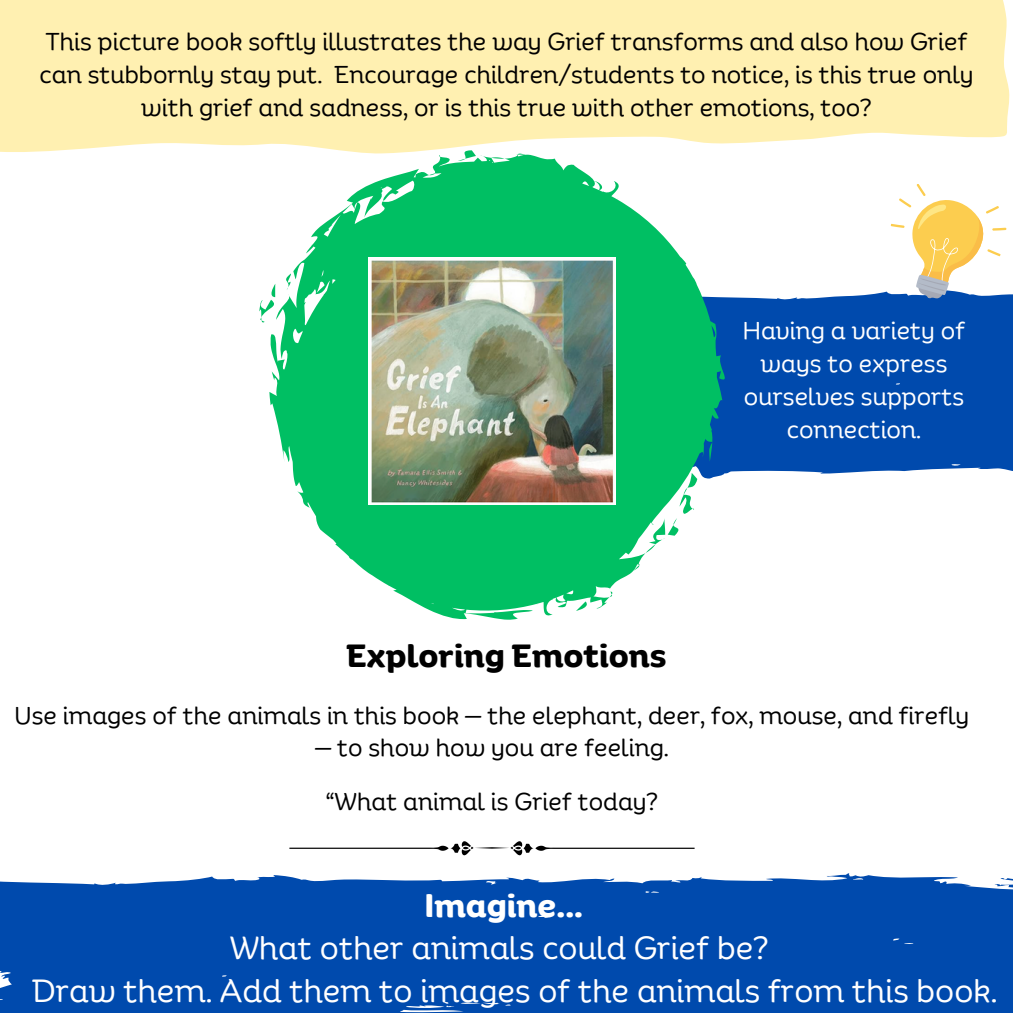
<style>
.page{position:relative;width:1013px;height:1013px;background:#fff}
.page>*{position:absolute;margin:0;border:0;box-sizing:border-box;transform-origin:0 0}
.t1{font:31.25px "Binate Display";color:#fff}
.t2{font:700 31.25px "Binate Display";color:#000}
.t3{font:700 31.25px "Binate Display";color:#fff}
.t4{font:23.75px/32.8px "Binate Display";color:#000;text-align:center}
.t5{font:23.75px/32.8px "Binate Display";color:#fff;text-align:center}
</style>
<div class="page">
<svg style="left:0;top:0;width:1010px;height:155px;background:#fff1b7"></svg>
<div style="left:725px;top:291px;width:287px;height:183px;background:#004aad"></div>
<svg style="left:517px;top:152px;width:8px;height:3px"></svg>
<svg style="left:457px;top:150px;width:26px;height:5px"></svg>
<svg style="left:259px;top:300px;width:10px;height:23px"></svg>
<svg style="left:269px;top:155px;width:456px;height:465px;fill:#00bf63"></svg>
<svg style="left:289px;top:841px;width:405px;height:14px"></svg>
<div style="left:0;top:873px;width:1012px;height:139px;background:#004aad"></div>
<img style="left:368px;top:257px;width:247px;height:248px">
<svg style="left:890px;top:184px;width:116px;height:118px"></svg>
<p class="t4" style="left:39px;top:22px;width:935px">This picture book softly illustrates the way Grief transforms and also how Grief can stubbornly stay put. Encourage children/students to notice, is this true only with grief and sadness, or is this true with other emotions, too?</p>
<p class="t5" style="left:743px;top:311px;width:224px">Having a variety of ways to express ourselves supports connection.</p>
<p class="t2" style="left:346px;top:626px;width:321px">Exploring Emotions</p>
<p class="t4" style="left:15px;top:695px;width:956px">Use images of the animals in this book — the elephant, deer, fox, mouse, and firefly</p>
<p class="t4" style="left:315px;top:728px;width:355px">— to show how you are feeling.</p>
<p class="t4" style="left:326px;top:781px;width:333px">“What animal is Grief today?</p>
<p class="t3" style="left:424px;top:876px;width:160px">Imagine...</p>
<p class="t1" style="left:230px;top:918px;width:540px">What other animals could Grief be?</p>
<p class="t1" style="left:32px;top:961px;width:966px">Draw them. Add them to images of the animals from this book.</p>
</div>
